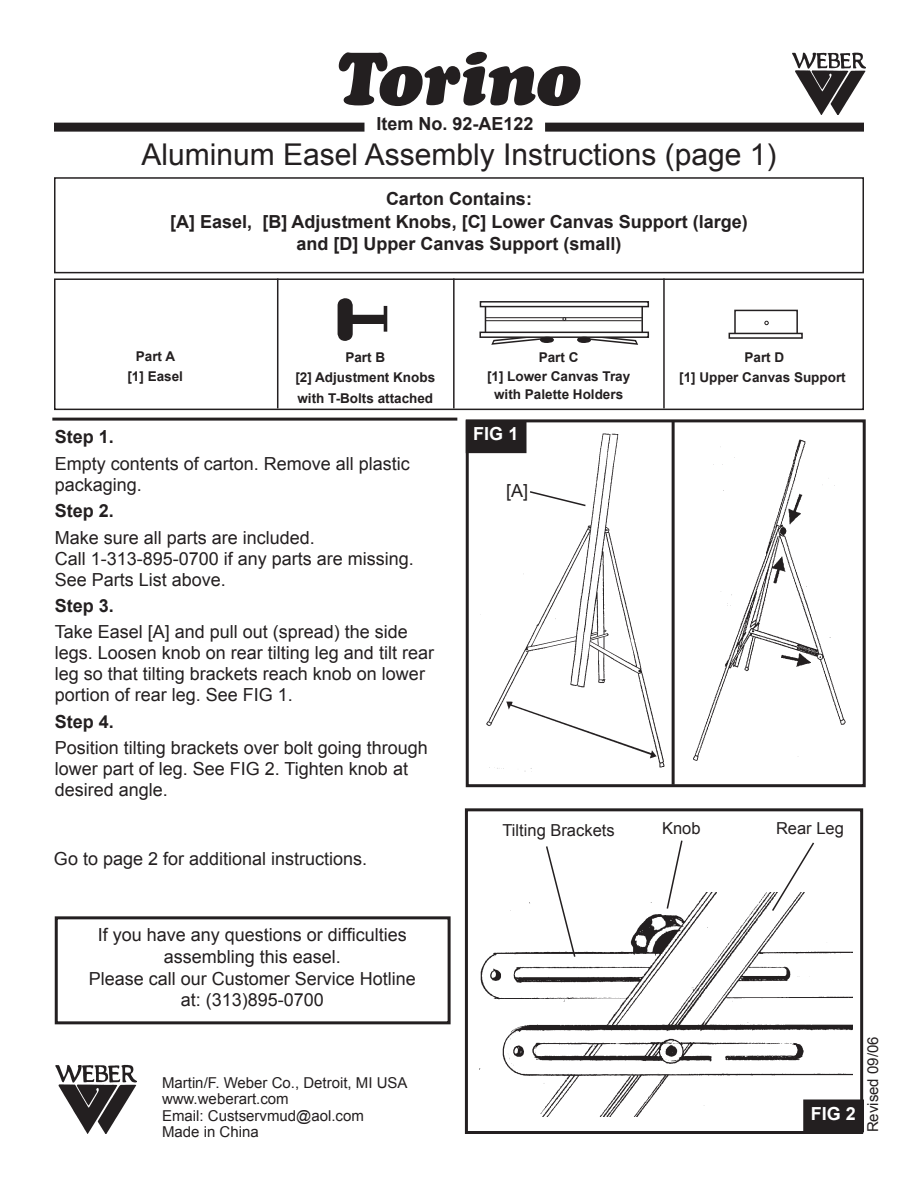
<style>
.page{position:relative;width:918px;height:1188px;background:#fff}
.page>*{position:absolute;margin:0;border:0;box-sizing:border-box;transform-origin:0 0}
.t1{font:72px "Cooper BT Black Italic Headline";color:#231f20}
.t2{font:30px "Arial";color:#231f20}
.t3{font:18px/21px "Arial";color:#231f20}
.t4{font:700 18px/22.5px "Arial";color:#231f20;text-align:center}
.t5{font:700 18px "Arial";color:#fff}
.t6{font:16.5px "Arial";color:#231f20}
.t7{font:15px/16.5px "Arial";color:#231f20}
.t8{font:700 13.5px/20.4px "Arial";color:#231f20;text-align:center}
</style>
<div class="page">
<div style="left:54px;top:123px;width:310px;height:9px;background:#231f20"></div>
<div style="left:54px;top:177px;width:810px;height:96px;border:2px solid #231f20"></div>
<img style="left:55px;top:1065px;width:82px;height:69px">
<div style="left:466px;top:419px;width:400px;height:368px;border:3px solid #231f20"></div>
<hr style="left:52px;top:418px;width:405px;height:3px;background:#231f20">
<img style="left:480px;top:434px;width:184px;height:335px">
<div style="left:466px;top:421px;width:60px;height:31px;background:#231f20"></div>
<div style="left:466px;top:420px;width:60px;height:33px;border:2px solid #231f20"></div>
<img style="left:693px;top:439px;width:153px;height:321px">
<img style="left:479px;top:893px;width:373px;height:224px">
<svg style="left:545px;top:846px;width:32px;height:112px"></svg>
<svg style="left:666px;top:840px;width:18px;height:70px"></svg>
<svg style="left:771px;top:842px;width:45px;height:71px"></svg>
<div style="left:465px;top:808px;width:398px;height:326px;border:3px solid #231f20"></div>
<div style="left:804px;top:1100px;width:59px;height:32px;background:#231f20"></div>
<div style="left:803px;top:1100px;width:61px;height:32px;border:2px solid #231f20"></div>
<hr style="left:672px;top:422px;width:3px;height:363px;background:#231f20">
<img style="left:792px;top:52px;width:74px;height:63px">
<div style="left:734px;top:310px;width:64px;height:27px;border:2px solid #231f20"></div>
<svg style="left:764px;top:321px;width:5px;height:4px"></svg>
<div style="left:729px;top:333px;width:74px;height:6px;border:2px solid #231f20"></div>
<div style="left:54px;top:278px;width:810px;height:132px;border:2px solid #231f20"></div>
<hr style="left:277px;top:278px;width:1px;height:130px;background:#231f20">
<hr style="left:453px;top:278px;width:2px;height:130px;background:#231f20">
<hr style="left:663px;top:278px;width:2px;height:130px;background:#231f20">
<svg style="left:528px;top:490px;width:59px;height:17px"></svg>
<div style="left:545px;top:123px;width:319px;height:9px;background:#231f20"></div>
<div style="left:485px;top:305px;width:158px;height:31px;border:2px solid #231f20"></div>
<div style="left:480px;top:301px;width:169px;height:6px;border:2px solid #231f20"></div>
<hr style="left:486px;top:317px;width:156px;height:1px;background:#231f20">
<hr style="left:485px;top:320px;width:157px;height:1px;background:#231f20">
<div style="left:479px;top:332px;width:170px;height:6px;border:2px solid #231f20"></div>
<svg style="left:490px;top:333px;width:65px;height:12px"></svg>
<svg style="left:576px;top:333px;width:63px;height:12px"></svg>
<div style="left:55px;top:916px;width:396px;height:108px;border:3px solid #231f20"></div>
<div style="left:346px;top:315px;width:40px;height:9px;background:#231f20"></div>
<div style="left:384px;top:306px;width:3px;height:26px;border:2px solid #231f20"></div>
<svg style="left:337px;top:298px;width:16px;height:42px"></svg>
<h1 class="t1" style="left:336px;top:36px;width:247px">Torino</h1>
<h2 class="t2" style="left:141px;top:135px;width:637px">Aluminum Easel Assembly Instructions (page 1)</h2>
<p class="t4" style="left:170px;top:189px;width:579px">Carton Contains:<br>[A] Easel, [B] Adjustment Knobs, [C] Lower Canvas Support (large) and [D] Upper Canvas Support (small)</p>
<p class="t4" style="left:376px;top:113px;width:159px">Item No. 92-AE122</p>
<p class="t8" style="left:127px;top:347px;width:57px">Part A [1] Easel</p>
<p class="t8" style="left:295px;top:347px;width:141px">Part B<br>[2] Adjustment Knobs with T-Bolts attached</p>
<p class="t8" style="left:487px;top:348px;width:145px;line-height:18.9px">Part C<br>[1] Lower Canvas Tray with Palette Holders</p>
<p class="t8" style="left:679px;top:347px;width:168px">Part D<br>[1] Upper Canvas Support</p>
<p class="t4" style="left:55px;top:426px;width:61px">Step 1.</p>
<p class="t3" style="left:55px;top:453px;width:357px">Empty contents of carton. Remove all plastic packaging.</p>
<p class="t4" style="left:55px;top:500px;width:61px">Step 2.</p>
<p class="t3" style="left:55px;top:527px;width:361px">Make sure all parts are included.<br>Call 1-313-895-0700 if any parts are missing.<br>See Parts List above.</p>
<p class="t4" style="left:55px;top:595px;width:61px">Step 3.</p>
<p class="t3" style="left:55px;top:622px;width:381px">Take Easel [A] and pull out (spread) the side legs. Loosen knob on rear tilting leg and tilt rear leg so that tilting brackets reach knob on lower portion of rear leg. See FIG 1.</p>
<p class="t4" style="left:55px;top:711px;width:61px">Step 4.</p>
<p class="t3" style="left:55px;top:738px;width:375px">Position tilting brackets over bolt going through lower part of leg. See FIG 2. Tighten knob at desired angle.</p>
<p class="t3" style="left:54px;top:849px;width:315px">Go to page 2 for additional instructions.</p>
<p class="t5" style="left:473px;top:422px;width:47px">FIG 1</p>
<p class="t3" style="left:506px;top:480px;width:24px">[A]</p>
<p class="t6" style="left:503px;top:819px;width:114px">Tilting Brackets</p>
<p class="t6" style="left:662px;top:817px;width:40px">Knob</p>
<p class="t6" style="left:776px;top:817px;width:69px">Rear Leg</p>
<p class="t3" style="left:89px;top:924px;width:329px;line-height:21.6px;text-align:center">If you have any questions or difficulties assembling this easel.<br>Please call our Customer Service Hotline at: (313)895-0700</p>
<p class="t7" style="left:162px;top:1074px;width:247px">Martin/F. Weber Co., Detroit, MI USA www.weberart.com<br>Email: Custservmud@aol.com<br>Made in China</p>
<p class="t5" style="left:811px;top:1101px;width:47px">FIG 2</p>
<p class="t7" style="left:865px;top:1132px;width:97px;rotate:-90deg">Revised 09/06</p>
</div>
